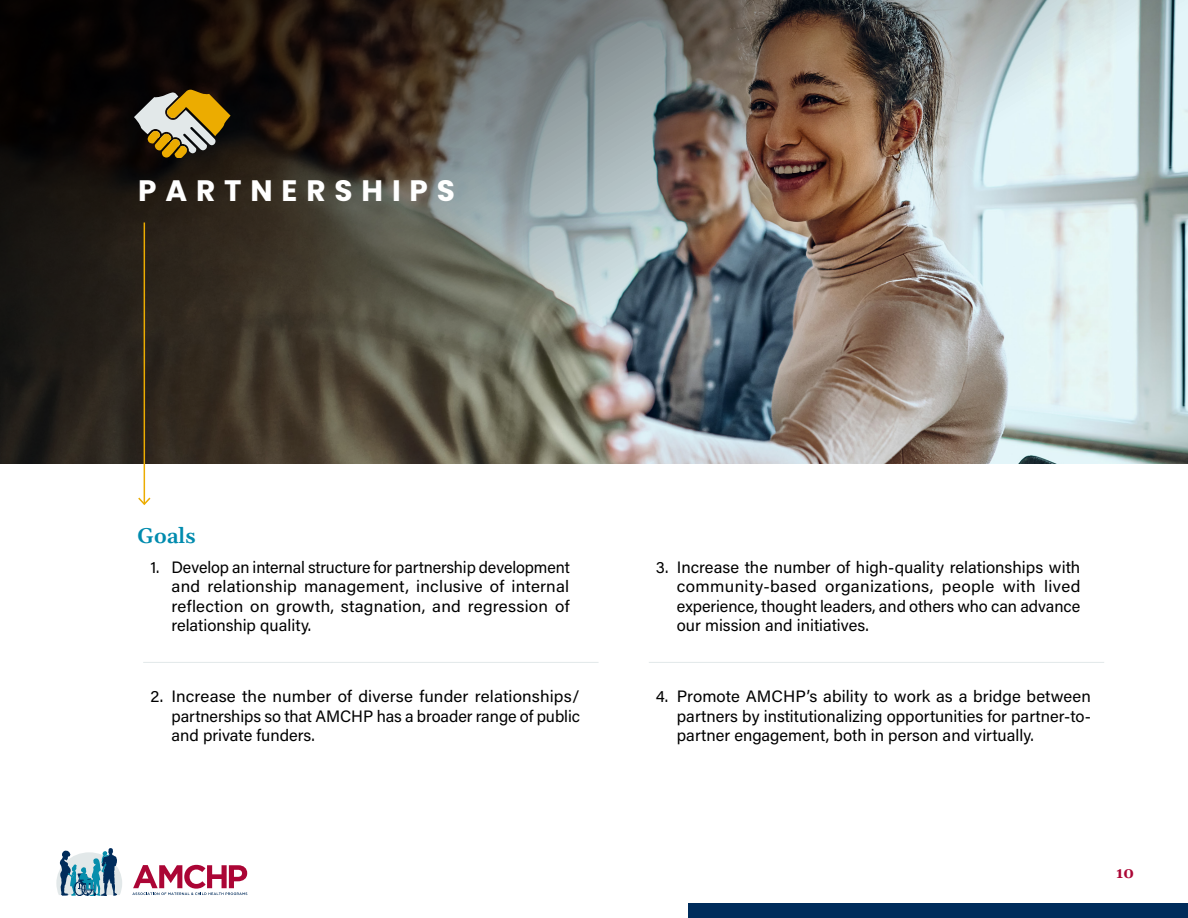
<style>
.page{position:relative;width:1188px;height:918px;background:#fff}
.page>*{position:absolute;margin:0;border:0;box-sizing:border-box;transform-origin:0 0}
.t1{font:700 29.55px "Poppins";letter-spacing:.3em;color:#fff}
.t2{font:600 21px "Gelasio";color:#008bae}
.t3{font:16.5px/19.5px "Acumin Pro";color:#000;text-align:justify}
.t4{font:700 15px "Gelasio";color:#ab0635}
</style>
<div class="page">
<img style="left:0;top:0;width:1188px;height:464px">
<svg style="left:134px;top:89px;width:97px;height:69px;background:#897847"></svg>
<div style="left:688px;top:903px;width:500px;height:15px;background:#002c5b"></div>
<hr style="left:144px;top:222px;width:1px;height:282px;background:#ecac00">
<svg style="left:138px;top:496px;width:13px;height:9px"></svg>
<hr style="left:143px;top:662px;width:456px;height:1px;background:#e2e8e9">
<hr style="left:649px;top:662px;width:455px;height:1px;background:#e2e8e9">
<svg style="left:132px;top:865px;width:115px;height:30px"></svg>
<svg style="left:56px;top:848px;width:66px;height:47px"></svg>
<p class="t1" style="left:138px;top:173px;width:318px">PARTNERSHIPS</p>
<p class="t2" style="left:138px;top:517px;width:59px">Goals</p>
<p class="t3" style="left:171px;top:557px;width:400px;text-indent:-21px">1. Develop an internal structure for partnership development and relationship management, inclusive of internal reflection on growth, stagnation, and regression of relationship quality.</p>
<p class="t3" style="left:171px;top:686px;width:410px;text-indent:-21px">2. Increase the number of diverse funder relationships/ partnerships so that AMCHP has a broader range of public and private funders.</p>
<p class="t3" style="left:677px;top:557px;width:405px;text-indent:-21px">3. Increase the number of high-quality relationships with community-based organizations, people with lived experience, thought leaders, and others who can advance our mission and initiatives.</p>
<p class="t3" style="left:677px;top:686px;width:416px;text-indent:-21px">4. Promote AMCHP’s ability to work as a bridge between partners by institutionalizing opportunities for partner-to&shy;partner engagement, both in person and virtually.</p>
<p class="t4" style="left:1116px;top:860px;width:19px">10</p>
</div>
